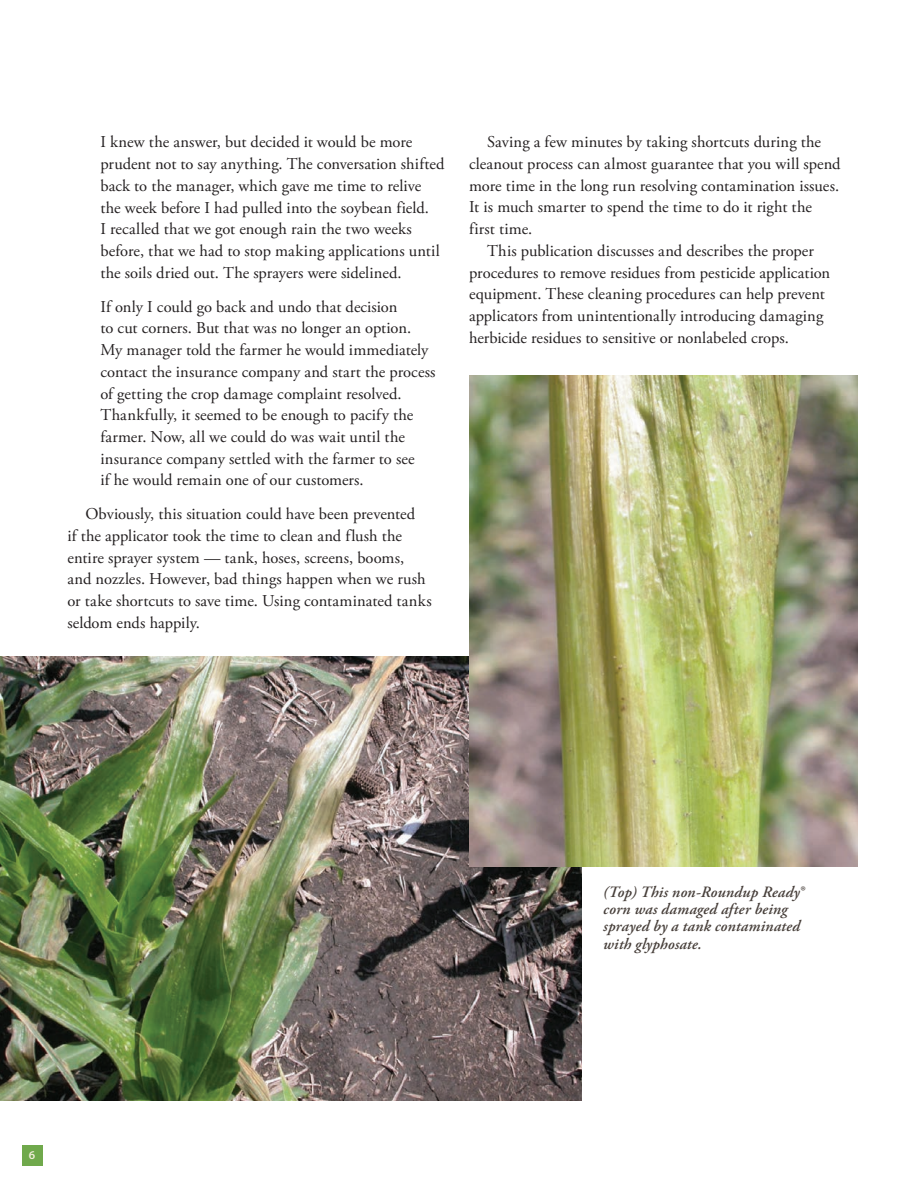
<style>
.page{position:relative;width:918px;height:1188px;background:#fff}
.page>*{position:absolute;margin:0;border:0;box-sizing:border-box;transform-origin:0 0}
.t1{font:16.5px/21.8px "Adobe Garamond Pro";letter-spacing:.005em;color:#231f20}
.t2{font:italic 600 15.75px/17.2px "Adobe Garamond Pro";letter-spacing:.01em;color:#48403b}
.t3{font:600 12px "Myriad Pro";color:#f0ecd9}
</style>
<div class="page">
<img style="left:0;top:657px;width:582px;height:444px">
<img style="left:469px;top:376px;width:388px;height:490px">
<div style="left:22px;top:1146px;width:20px;height:20px;background:#70a94c"></div>
<p class="t1" style="left:100px;top:132px;width:346px">I knew the answer, but decided it would be more prudent not to say anything. The conversation shifted back to the manager, which gave me time to relive the week before I had pulled into the soybean field.<br>I recalled that we got enough rain the two weeks before, that we had to stop making applications until the soils dried out. The sprayers were sidelined.</p>
<p class="t1" style="left:100px;top:296px;width:337px">If only I could go back and undo that decision<br>to cut corners. But that was no longer an option.<br>My manager told the farmer he would immediately contact the insurance company and start the process of getting the crop damage complaint resolved.<br>Thankfully, it seemed to be enough to pacify the farmer. Now, all we could do was wait until the insurance company settled with the farmer to see<br>if he would remain one of our customers.</p>
<p class="t1" style="left:68px;top:504px;width:366px;text-indent:18px">Obviously, this situation could have been prevented<br>if the applicator took the time to clean and flush the entire sprayer system — tank, hoses, screens, booms, and nozzles. However, bad things happen when we rush or take shortcuts to save time. Using contaminated tanks seldom ends happily.</p>
<p class="t1" style="left:487px;top:132px;width:336px">Saving a few minutes by taking shortcuts during the</p>
<p class="t1" style="left:469px;top:153px;width:373px">cleanout process can almost guarantee that you will spend</p>
<p class="t1" style="left:469px;top:175px;width:372px">more time in the long run resolving contamination issues.</p>
<p class="t1" style="left:469px;top:197px;width:344px">It is much smarter to spend the time to do it right the</p>
<p class="t1" style="left:469px;top:219px;width:65px">first time.</p>
<p class="t1" style="left:487px;top:240px;width:328px">This publication discusses and describes the proper</p>
<p class="t1" style="left:469px;top:262px;width:363px">procedures to remove residues from pesticide application</p>
<p class="t1" style="left:469px;top:284px;width:357px">equipment. These cleaning procedures can help prevent</p>
<p class="t1" style="left:469px;top:306px;width:356px">applicators from unintentionally introducing damaging</p>
<p class="t1" style="left:469px;top:327px;width:321px">herbicide residues to sensitive or nonlabeled crops.</p>
<p class="t3" style="left:29px;top:1147px;width:8px">6</p>
<p class="t2" style="left:603px;top:884px;width:202px">(Top) This non-Roundup Ready® corn was damaged after being sprayed by a tank contaminated with glyphosate.</p>
</div>
